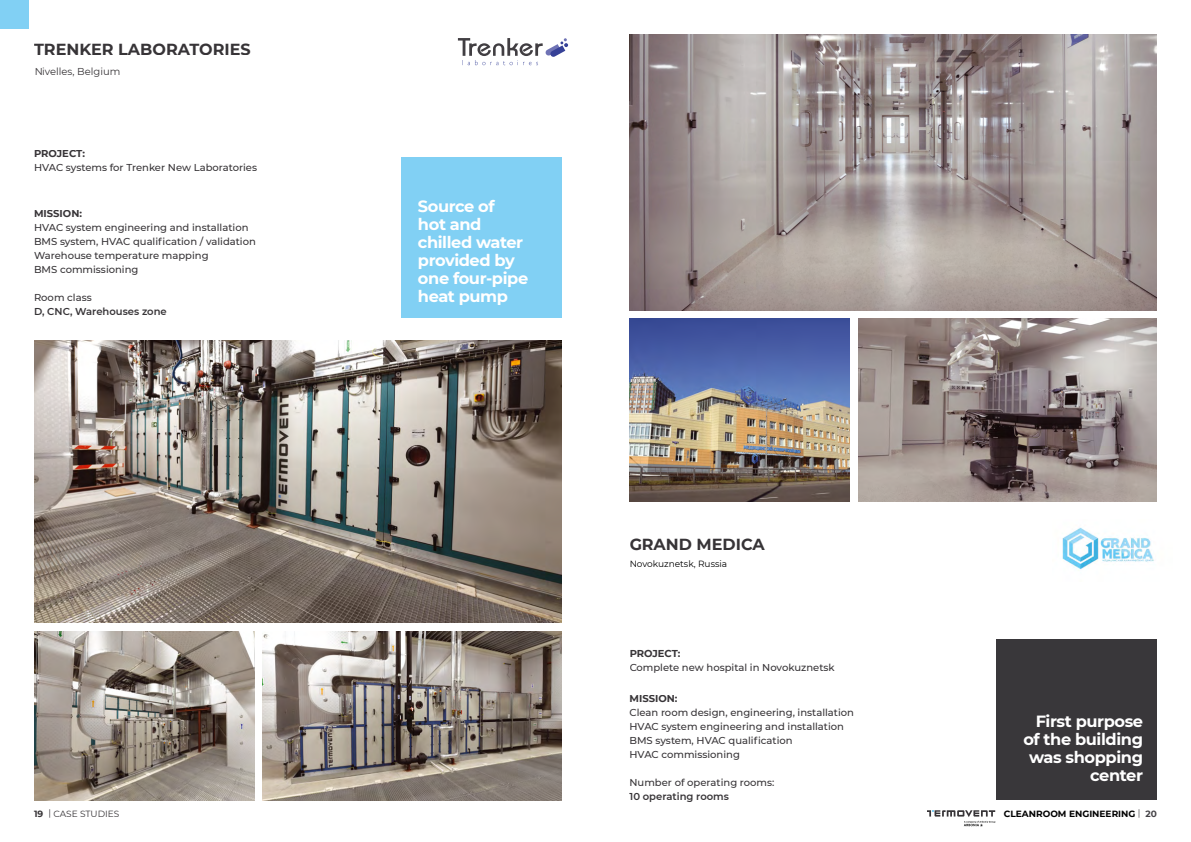
<style>
.page{position:relative;width:1191px;height:842px;background:#fff}
.page>*{position:absolute;margin:0;border:0;box-sizing:border-box;transform-origin:0 0}
.t1{font:700 16.2px/18px "Montserrat";letter-spacing:-.025em;color:#fff}
.t2{font:700 16px "Montserrat";color:#373437}
.t3{font:500 10px/14px "Montserrat";color:#373437}
.t4{font:600 10px "Montserrat";color:#373437}
.t5{font:700 10px "Montserrat";color:#373437}
.t6{font:10px "Montserrat";color:#373437}
.t7{font:700 9px "Montserrat";color:#000}
.t8{font:9px "Montserrat";color:#000}
.t9{font:9px "Montserrat";color:#373437}
.s1{font-weight:700}
.s2{font-weight:400;color:#454347}
.s3{color:#454347}
</style>
<div class="page">
<img style="left:34px;top:631px;width:220px;height:169px">
<img style="left:629px;top:319px;width:220px;height:182px">
<img style="left:262px;top:631px;width:299px;height:169px">
<img style="left:858px;top:319px;width:299px;height:182px">
<img style="left:34px;top:341px;width:527px;height:282px">
<img style="left:629px;top:34px;width:528px;height:276px">
<div style="left:0;top:0;width:28px;height:28px;background:#81d0f4"></div>
<img style="left:1062px;top:527px;width:92px;height:43px">
<svg style="left:458px;top:38px;width:110px;height:27px"></svg>
<div style="left:401px;top:157px;width:160px;height:161px;background:#81d0f4"></div>
<div style="left:996px;top:639px;width:161px;height:161px;background:#39373a"></div>
<svg style="left:927px;top:810px;width:68px;height:16px"></svg>
<h2 class="t2" style="left:34px;top:37px;width:218px">TRENKER LABORATORIES</h2>
<p class="t6" style="left:34px;top:64px;width:88px">Nivelles, Belgium</p>
<p class="t5" style="left:34px;top:147px;width:52px">PROJECT:</p>
<p class="t3" style="left:34px;top:160px;width:225px">HVAC systems for Trenker New Laboratories</p>
<p class="t5" style="left:34px;top:206px;width:50px">MISSION:</p>
<p class="t3" style="left:34px;top:220px;width:223px">HVAC system engineering and installation BMS system, HVAC qualification / validation Warehouse temperature mapping<br>BMS commissioning</p>
<p class="t3" style="left:34px;top:290px;width:59px">Room class</p>
<p class="t4" style="left:34px;top:304px;width:134px">D, CNC, Warehouses zone</p>
<h1 class="t1" style="left:418px;top:197px;width:112px">Source of<br>hot and chilled water provided by one four-pipe heat pump</h1>
<h2 class="t2" style="left:629px;top:533px;width:137px">GRAND MEDICA</h2>
<p class="t8" style="left:629px;top:558px;width:99px">Novokuznetsk, Russia</p>
<p class="t5" style="left:629px;top:646px;width:52px">PROJECT:</p>
<p class="t3" style="left:629px;top:660px;width:207px">Complete new hospital in Novokuznetsk</p>
<p class="t5" style="left:629px;top:691px;width:50px">MISSION:</p>
<p class="t3" style="left:629px;top:705px;width:226px">Clean room design, engineering, installation HVAC system engineering and installation BMS system, HVAC qualification<br>HVAC commissioning</p>
<p class="t3" style="left:629px;top:775px;width:146px">Number of operating rooms:</p>
<p class="t4" style="left:629px;top:789px;width:101px">10 operating rooms</p>
<h1 class="t1" style="left:1023px;top:711px;width:121px;text-align:right">First purpose of the building was shopping center</h1>
<p class="t9" style="left:34px;top:807px;width:87px"><span class="s1">19</span> | CASE STUDIES</p>
<p class="t7" style="left:1004px;top:807px;width:155px">CLEANROOM ENGINEERING <span class="s2">|</span> <span class="s3">20</span></p>
</div>
